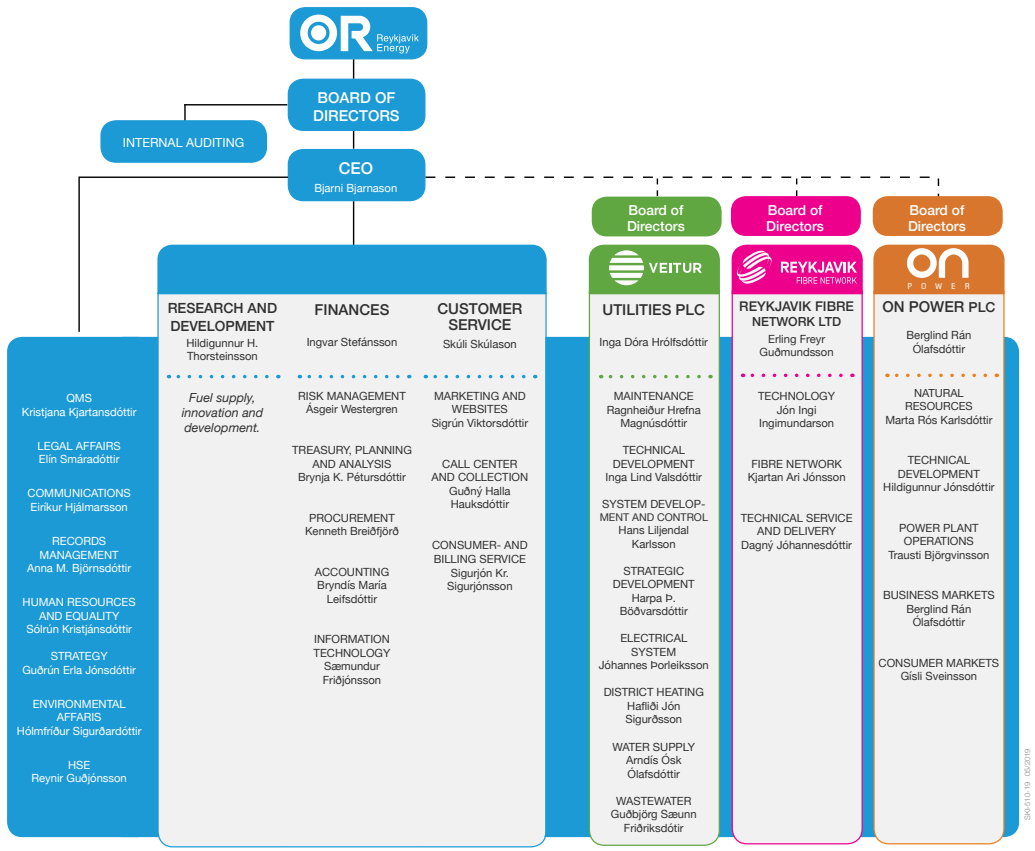
<style>
.page{position:relative;width:1035px;height:851px;background:#fff}
.page>*{position:absolute;margin:0;border:0;box-sizing:border-box;transform-origin:0 0}
.t1{font:500 16.25px "Helvetica Neue";color:#fff}
.t2{font:500 15px/16.2px "Helvetica Neue";color:#303030;text-align:center}
.t3{font:500 15px/18px "Helvetica Neue";color:#fff}
.t4{font:500 14px/17.5px "Helvetica Neue";color:#303030}
.t5{font:500 13.75px/16.5px "Helvetica Neue";color:#fff}
.t6{font:500 13.38px "Helvetica Neue";color:#303030}
.t7{font:italic 12.5px/15px "Helvetica Neue";color:#303030;text-align:center}
.t8{font:12.5px "Helvetica Neue";color:#fff}
.t9{font:500 12.5px "Helvetica Neue";color:#303030}
.t10{font:11.25px/13.5px "Helvetica Neue";color:#303030;text-align:center}
.t11{font:11.25px/13.5px "Helvetica Neue";color:#fff;text-align:center}
.t12{font:11.12px/13.4px "Helvetica Neue";color:#303030;text-align:center}
.t13{font:10.62px "Helvetica Neue";color:#303030}
.t14{font:8.75px "Center";letter-spacing:1.02em;color:#fff}
.t15{font:300 7.5px "Helvetica Neue";color:#808080}
.s1{font-size:13.75px}
</style>
<div class="page">
<div style="left:108px;top:337px;width:911px;height:500px;background:#1c9ad6;border-radius:15px"></div>
<div style="left:288px;top:149px;width:137px;height:51px;background:#1c9ad6;border-radius:15px"></div>
<div style="left:288px;top:149px;width:137px;height:52px;border:1px solid #1c9ad6;border-radius:15px"></div>
<div style="left:588px;top:290px;width:132px;height:556px;background:#f1f1f2"></div>
<div style="left:872px;top:290px;width:133px;height:554px;background:#f1f1f2"></div>
<div style="left:731px;top:290px;width:132px;height:554px;background:#f1f1f2"></div>
<div style="left:288px;top:79px;width:137px;height:51px;background:#1c9ad6;border-radius:15px"></div>
<div style="left:288px;top:79px;width:137px;height:52px;border:1px solid #1c9ad6;border-radius:15px"></div>
<div style="left:290px;top:8px;width:137px;height:51px;background:#1c9ad6;border-radius:15px"></div>
<div style="left:289px;top:7px;width:138px;height:52px;border:1px solid #1c9ad6;border-radius:15px"></div>
<hr style="left:79px;top:176px;width:209px;height:2px;background:#000">
<hr style="left:184px;top:104px;width:103px;height:1px;background:#000">
<svg style="left:600px;top:375px;width:99px;height:3px"></svg>
<svg style="left:742px;top:373px;width:99px;height:4px"></svg>
<svg style="left:887px;top:373px;width:98px;height:4px"></svg>
<hr style="left:353px;top:201px;width:1px;height:53px;background:#000">
<svg style="left:353px;top:131px;width:1px;height:18px"></svg>
<svg style="left:353px;top:59px;width:1px;height:20px"></svg>
<hr style="left:184px;top:104px;width:2px;height:27px;background:#000">
<svg style="left:425px;top:176px;width:504px;height:20px"></svg>
<svg style="left:937px;top:178px;width:2px;height:18px"></svg>
<hr style="left:78px;top:176px;width:2px;height:156px;background:#000">
<div style="left:157px;top:244px;width:389px;height:47px;background:#1c9ad6"></div>
<svg style="left:589px;top:244px;width:131px;height:50px;background:#7ab560"></svg>
<div style="left:101px;top:121px;width:165px;height:41px;background:#1c9ad6;border-radius:15px"></div>
<div style="left:100px;top:120px;width:167px;height:43px;border:1px solid #1c9ad6;border-radius:15px"></div>
<div style="left:592px;top:196px;width:129px;height:40px;background:#61a741;border-radius:15px"></div>
<div style="left:731px;top:196px;width:130px;height:40px;background:#ec008c;border-radius:15px"></div>
<div style="left:872px;top:196px;width:130px;height:40px;background:#d9762e;border-radius:15px"></div>
<div style="left:157px;top:291px;width:390px;height:556px;background:#f1f1f2"></div>
<svg style="left:300px;top:15px;width:119px;height:38px"></svg>
<div style="left:7px;top:337px;width:145px;height:500px;background:#1c9ad6;border-radius:15px"></div>
<svg style="left:873px;top:244px;width:131px;height:50px;background:#df8c50"></svg>
<svg style="left:731px;top:244px;width:131px;height:50px;background:#ee2b9f"></svg>
<p class="t8" style="left:123px;top:134px;width:123px">INTERNAL AUDITING</p>
<h2 class="t3" style="left:313px;top:87px;width:88px">BOARD OF<br>DIRECTORS</h2>
<h1 class="t1" style="left:339px;top:156px;width:36px">CEO</h1>
<p class="t11" style="left:314px;top:181px;width:84px">Bjarni Bjarnason</p>
<p class="t11" style="left:22px;top:392px;width:116px">QMS<br>Kristjana Kjartansdóttir</p>
<p class="t11" style="left:38px;top:439px;width:85px;text-align:left">LEGAL AFFAIRS<br>Elín Smáradóttir</p>
<p class="t11" style="left:28px;top:487px;width:105px;text-align:left">COMMUNICATIONS<br>Eiríkur Hjálmarsson</p>
<p class="t11" style="left:27px;top:535px;width:105px">RECORDS<br>MANAGEMENT<br>Anna M. Björnsdóttir</p>
<p class="t11" style="left:23px;top:596px;width:115px">HUMAN RESOURCES<br>AND EQUALITY<br>Sólrún Kristjánsdóttir</p>
<p class="t11" style="left:22px;top:650px;width:115px">STRATEGY<br>Guðrún Erla Jónsdóttir</p>
<p class="t11" style="left:17px;top:697px;width:126px">ENVIRONMENTAL<br>AFFARIS<br>Hólmfríður Sigurðardóttir</p>
<p class="t11" style="left:31px;top:758px;width:97px">HSE<br>Reynir Guðjónsson</p>
<p class="t4" style="left:168px;top:298px;width:111px">RESEARCH AND<br>DEVELOPMENT</p>
<p class="t10" style="left:186px;top:336px;width:73px;text-align:left">Hildigunnur H.<br>Thorsteinsson</p>
<p class="t7" style="left:182px;top:391px;width:83px">Fuel supply, innovation and development.</p>
<h2 class="t2" style="left:315px;top:300px;width:76px">FINANCES</h2>
<p class="t10" style="left:307px;top:336px;width:92px">Ingvar Stefánsson</p>
<p class="t10" style="left:298px;top:390px;width:109px">RISK MANAGEMENT<br>Ásgeir Westergren</p>
<p class="t10" style="left:292px;top:444px;width:121px">TREASURY, PLANNING<br>AND ANALYSIS<br>Brynja K. Pétursdóttir</p>
<p class="t10" style="left:305px;top:511px;width:95px">PROCUREMENT<br>Kenneth Breiðfjörð</p>
<p class="t10" style="left:315px;top:565px;width:76px">ACCOUNTING<br>Bryndís María<br>Leifsdóttir</p>
<p class="t10" style="left:313px;top:633px;width:78px">INFORMATION<br>TECHNOLOGY<br>Sæmundur<br>Friðjónsson</p>
<h2 class="t2" style="left:437px;top:299px;width:87px">CUSTOMER<br>SERVICE</h2>
<p class="t10" style="left:443px;top:338px;width:75px">Skúli Skúlason</p>
<p class="t10" style="left:432px;top:390px;width:98px">MARKETING AND<br>WEBSITES<br>Sigrún Viktorsdóttir</p>
<p class="t10" style="left:431px;top:457px;width:98px">CALL CENTER<br>AND COLLECTION<br>Guðný Halla<br>Hauksdóttir</p>
<p class="t10" style="left:432px;top:538px;width:97px;line-height:14.5px;text-align:left">CONSUMER- AND<br>BILLING SERVICE</p>
<p class="t10" style="left:447px;top:566px;width:67px">Sigurjón Kr.<br>Sigurjónsson</p>
<p class="t5" style="left:627px;top:201px;width:59px">Board of<br>Directors</p>
<p class="t5" style="left:766px;top:200px;width:59px">Board of<br>Directors</p>
<p class="t5" style="left:908px;top:200px;width:59px">Board of<br>Directors</p>
<h2 class="t2" style="left:602px;top:301px;width:104px">UTILITIES PLC</h2>
<p class="t10" style="left:599px;top:336px;width:110px">Inga Dóra Hrólfsdóttir</p>
<p class="t10" style="left:607px;top:390px;width:96px">MAINTENANCE<br>Ragnheiður Hrefna<br>Magnúsdóttir</p>
<p class="t10" style="left:605px;top:444px;width:98px">TECHNICAL<br>DEVELOPMENT<br>Inga Lind Valsdóttir</p>
<p class="t10" style="left:602px;top:498px;width:105px">SYSTEM DEVELOP-</p>
<p class="t13" style="left:599px;top:509px;width:110px">MENT AND CONTROL</p>
<p class="t10" style="left:618px;top:524px;width:72px">Hans Liljendal<br>Karlsson</p>
<p class="t10" style="left:613px;top:564px;width:83px">STRATEGIC<br>DEVELOPMENT<br>Harpa Þ.<br>Böðvarsdóttir</p>
<p class="t10" style="left:599px;top:632px;width:112px">ELECTRICAL<br>SYSTEM<br>Jóhannes Þorleiksson</p>
<p class="t10" style="left:603px;top:686px;width:102px">DISTRICT HEATING<br>Hafliði Jón<br>Sigurðsson</p>
<p class="t10" style="left:612px;top:740px;width:84px">WATER SUPPLY<br>Arndís Ósk<br>Ólafsdóttir</p>
<p class="t10" style="left:611px;top:794px;width:87px">WASTEWATER<br>Guðbjörg Sæunn<br>Friðriksdótir</p>
<p class="t6" style="left:739px;top:296px;width:116px">REYKJAVIK FIBRE</p>
<p class="t9" style="left:752px;top:312px;width:90px">NETWORK LTD</p>
<p class="t10" style="left:759px;top:332px;width:75px">Erling Freyr<br>Guðmundsson</p>
<p class="t10" style="left:758px;top:390px;width:78px">TECHNOLOGY<br>Jón Ingi<br>Ingimundarson</p>
<p class="t10" style="left:747px;top:457px;width:99px">FIBRE NETWORK<br>Kjartan Ari Jónsson</p>
<p class="t10" style="left:740px;top:511px;width:113px">TECHNICAL SERVICE<br>AND DELIVERY<br>Dagný Jóhannesdóttir</p>
<p class="t14" style="left:907px;top:281px;width:64px">POWER</p>
<h2 class="t2" style="left:882px;top:298px;width:115px">ON POWER <span class="s1">PLC</span></h2>
<p class="t10" style="left:906px;top:329px;width:66px">Berglind Rán<br>Ólafsdóttir</p>
<p class="t12" style="left:905px;top:387px;width:69px">NATURAL<br>RESOURCES</p>
<p class="t10" style="left:885px;top:413px;width:109px">Marta Rós Karlsdóttir</p>
<p class="t10" style="left:883px;top:454px;width:113px">TECHNICAL<br>DEVELOPMENT<br>Hildigunnur Jónsdóttir</p>
<p class="t10" style="left:888px;top:521px;width:103px">POWER PLANT<br>OPERATIONS<br>Trausti Björgvinsson</p>
<p class="t10" style="left:883px;top:589px;width:113px">BUSINESS MARKETS<br>Berglind Rán<br>Ólafsdóttir</p>
<p class="t10" style="left:878px;top:656px;width:122px">CONSUMER MARKETS<br>Gísli Sveinsson</p>
<p class="t15" style="left:1021px;top:819px;width:73px;rotate:-90deg">SKI-510-19 05/2019</p>
</div>
